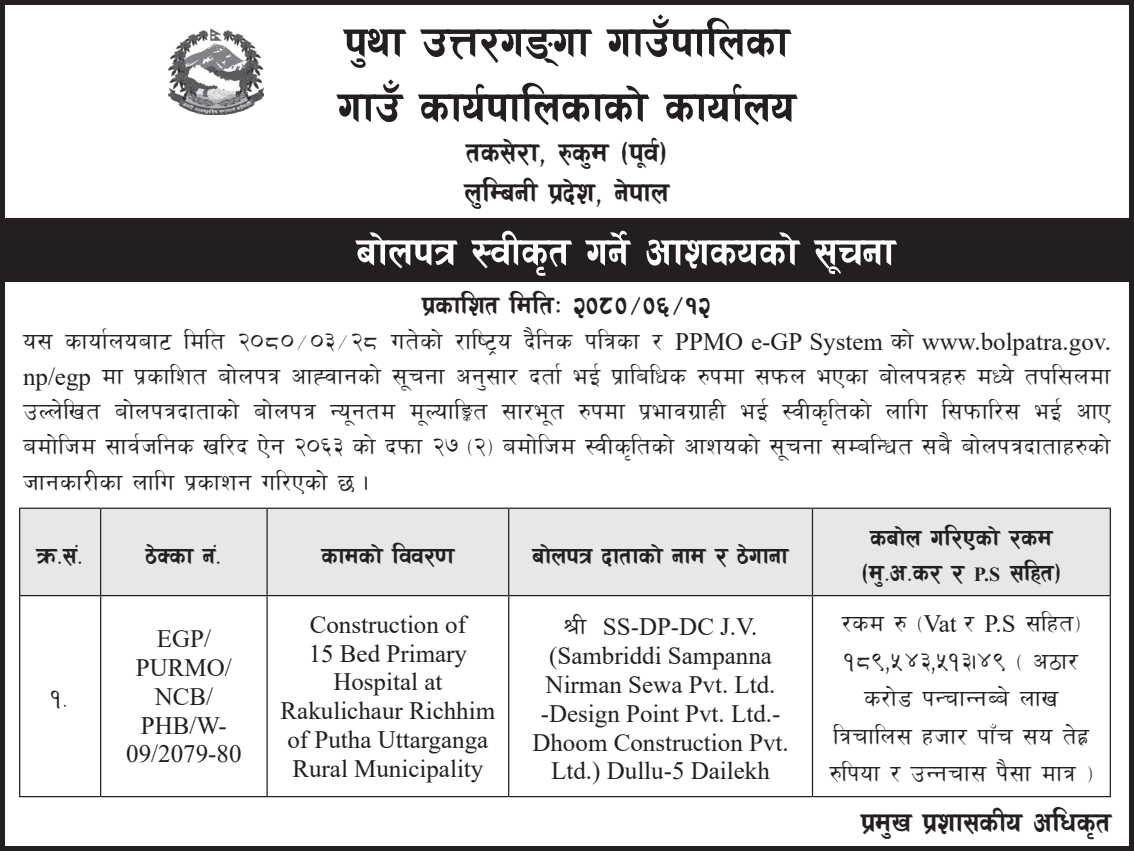
<style>
.page{position:relative;width:1134px;height:851px;background:#fff}
.page>*{position:absolute;margin:0;border:0;box-sizing:border-box;transform-origin:0 0}
.t1{font:55px "ARAP002";color:#231f20}
.t2{font:50px "ARAP002";color:#fff}
.t3{font:35px "ARAP002";color:#231f20}
.t4{font:32.5px "ARAP002";color:#231f20}
.t5{font:30px/35px "Preeti";color:#231f20}
.t6{font:30px/35px "ARAP002";color:#231f20;text-align:center}
.t7{font:25px/28.8px "Times New Roman";color:#231f20;text-align:center}
.s1{font-family:"Times New Roman";font-size:25px}
.s2{font-family:"Times New Roman";font-weight:700;font-size:20px}
.s3{font-family:"Preeti";font-size:30px}
</style>
<div class="page">
<div style="left:0;top:218px;width:1134px;height:64px;background:#231f20"></div>
<div style="left:0;top:0;width:1134px;height:850px;border:5px solid #231f20"></div>
<img style="left:169px;top:29px;width:94px;height:86px">
<div style="left:20px;top:508px;width:1090px;height:87px;background:#e6e7e9"></div>
<hr style="left:19px;top:507px;width:82px;height:1px;background:#231f20">
<hr style="left:19px;top:508px;width:1px;height:87px;background:#231f20">
<hr style="left:101px;top:507px;width:166px;height:1px;background:#231f20">
<hr style="left:100px;top:508px;width:1px;height:87px;background:#231f20">
<hr style="left:267px;top:507px;width:242px;height:1px;background:#231f20">
<hr style="left:266px;top:508px;width:2px;height:87px;background:#231f20">
<hr style="left:509px;top:507px;width:303px;height:1px;background:#231f20">
<hr style="left:508px;top:508px;width:1px;height:87px;background:#231f20">
<hr style="left:812px;top:507px;width:299px;height:1px;background:#231f20">
<hr style="left:812px;top:508px;width:1px;height:87px;background:#231f20">
<hr style="left:1110px;top:508px;width:1px;height:87px;background:#231f20">
<hr style="left:19px;top:595px;width:82px;height:1px;background:#231f20">
<hr style="left:19px;top:596px;width:1px;height:199px;background:#231f20">
<hr style="left:101px;top:595px;width:166px;height:1px;background:#231f20">
<hr style="left:100px;top:596px;width:1px;height:199px;background:#231f20">
<hr style="left:267px;top:595px;width:242px;height:1px;background:#231f20">
<hr style="left:266px;top:596px;width:2px;height:199px;background:#231f20">
<hr style="left:509px;top:595px;width:303px;height:1px;background:#231f20">
<hr style="left:508px;top:596px;width:1px;height:199px;background:#231f20">
<hr style="left:812px;top:595px;width:299px;height:1px;background:#231f20">
<hr style="left:812px;top:596px;width:1px;height:199px;background:#231f20">
<hr style="left:1110px;top:596px;width:1px;height:199px;background:#231f20">
<hr style="left:19px;top:795px;width:82px;height:2px;background:#231f20">
<hr style="left:101px;top:795px;width:166px;height:2px;background:#231f20">
<hr style="left:267px;top:795px;width:242px;height:2px;background:#231f20">
<hr style="left:509px;top:795px;width:303px;height:2px;background:#231f20">
<hr style="left:812px;top:795px;width:299px;height:2px;background:#231f20">
<p class="t1" style="left:345px;top:13px;width:445px">k'yf pQ/uª\uf ufpFkflnsf</p>
<p class="t1" style="left:338px;top:78px;width:458px">ufpFsfo{kflnsfsf]sfof{no</p>
<p class="t3" style="left:466px;top:134px;width:202px">ts;]/f, ?s'd -k"j{_</p>
<p class="t3" style="left:465px;top:174px;width:206px">n'lDagL k|b]z, g]kfn</p>
<p class="t2" style="left:357px;top:225px;width:539px">af]nkq :jLs[t ug]{ cfzsosf];"rgf</p>
<p class="t4" style="left:422px;top:287px;width:290px">k|sflzt ldltM @)*)÷)^÷!@</p>
<p class="t5" style="left:23px;top:324px;width:1101px">o; sfof{noaf6 ldlt @)*)÷)#÷@* ut]sf]/fli6«o b}lgs klqsf / <span class="s1">PPMO e-GP System</span> sf]<span class="s1">www.bolpatra.gov. np/egp</span> df k|sflzt af]nkq cfXjfgsf];"rgf cg';f/ btf{ eO{ k|flalws ?kdf ;kmn ePsf af]nkqx? dWo]tkl;ndf pNn]lvt af]nkqbftfsf] af]nkq Go"gtd d"NoflÍt ;f/e"t ?kdf k|efju|fxL eO{ :jLs[ltsf] nflu l;kmfl/; eO{ cfP adf]lhd ;fj{hlgs vl/b P]g @)^# sf]bkmf @&amp; -@_ adf]lhd :jLs[ltsf]cfzosf];"rgf ;DalGwt ;a}af]nkqbftfx?sf] hfgsf/Lsf nflu k|sfzg ul/Psf]5 .</p>
<p class="t6" style="left:37px;top:537px;width:48px">qm=;+=</p>
<p class="t6" style="left:146px;top:537px;width:77px">7]Ssf g+=</p>
<p class="t6" style="left:322px;top:537px;width:134px">sfdsf]ljj/0f</p>
<p class="t6" style="left:533px;top:537px;width:257px">af]nkq bftfsf]gfd / 7]ufgf</p>
<p class="t6" style="left:861px;top:520px;width:202px">saf]n ul/Psf]/sd -d'=c=s/ / <span class="s2">P.S</span> ;lxt_</p>
<p class="t5" style="left:51px;top:681px;width:20px">!=</p>
<p class="t7" style="left:126px;top:623px;width:117px">EGP/<br>PURMO/<br>NCB/<br>PHB/W-<br>09/2079-80</p>
<p class="t7" style="left:281px;top:609px;width:216px">Construction of<br>15 Bed Primary<br>Hospital at<br>Rakulichaur Richhim of Putha Uttarganga<br>Rural Municipality</p>
<p class="t7" style="left:532px;top:611px;width:258px"><span class="s3">&gt;L</span> SS-DP-DC J.V. (Sambriddi Sampanna<br>Nirman Sewa Pvt. Ltd. -Design Point Pvt. Ltd.-<br>Dhoom Construction Pvt.<br>Ltd.) Dullu-5 Dailekh</p>
<p class="t5" style="left:829px;top:605px;width:271px;line-height:37.5px;text-align:center">/sd ? -<span class="s1">Vat</span> / <span class="s1">P.S</span> ;lxt_ !*(,%$#,%!#.$( - c7f/ s/f]8 kGrfGgAa]nfv lqrfln; xhf/ kfFr ;o t]x| ?lkof / pGgrf; k};f dfq _</p>
<p class="t3" style="left:861px;top:804px;width:254px">k|d'v k|zf;sLo clws[t</p>
</div>
